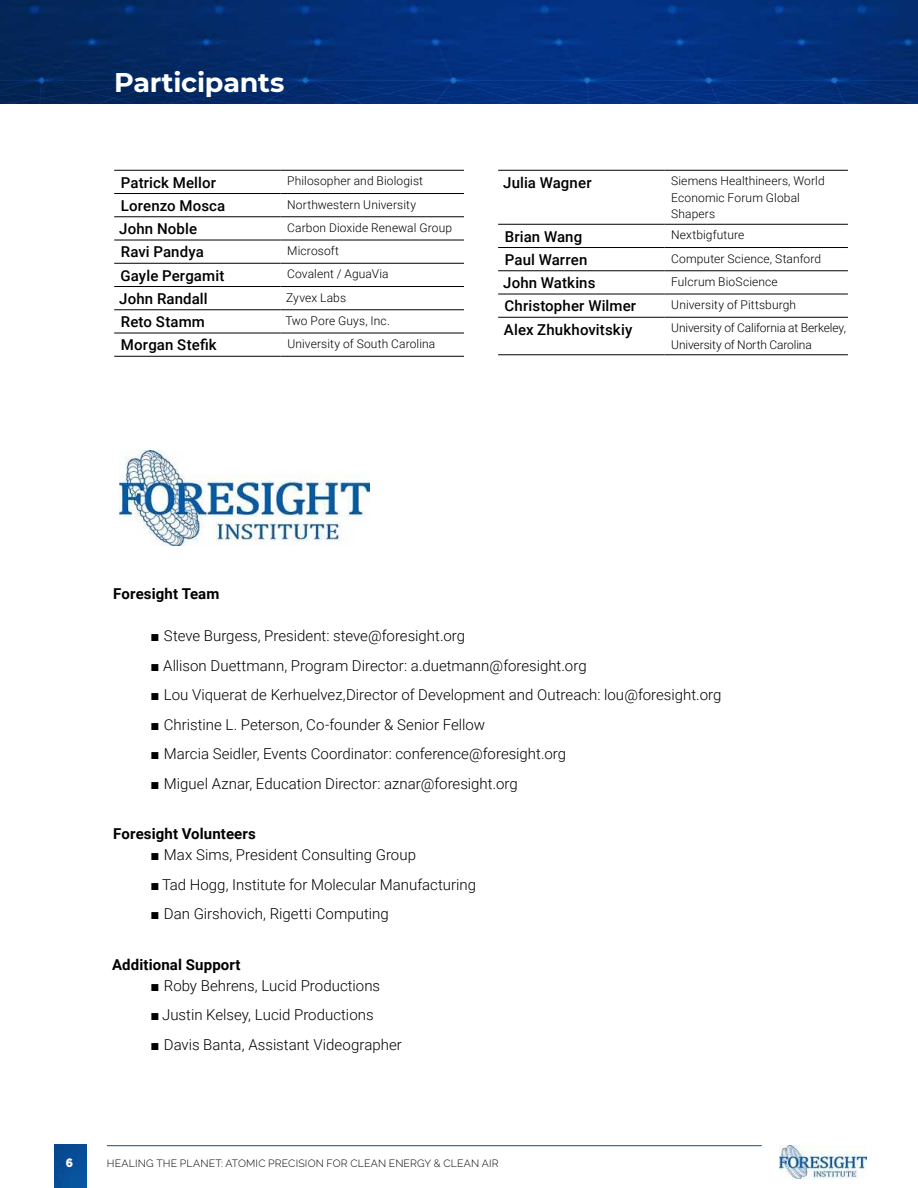
<style>
.page{position:relative;width:918px;height:1188px;background:#fff}
.page>*{position:absolute;margin:0;border:0;box-sizing:border-box;transform-origin:0 0}
.t1{font:700 27px "Montserrat";letter-spacing:-.01em;color:#fff}
.t2{font:300 15px "Roboto";color:#000}
.t3{font:500 15px "Roboto";letter-spacing:.01em;color:#000}
.t4{font:700 15px "Roboto";letter-spacing:.01em;color:#000}
.t5{font:300 12px/16.5px "Roboto";letter-spacing:.01em;color:#000}
.t6{font:300 12px/16.5px "Roboto";letter-spacing:-.01em;color:#000}
.t7{font:900 12px "Raleway";color:#fff}
.t8{font:300 10.5px "Raleway";letter-spacing:.015em;color:#000}
.s1{font-family:"Arial";font-weight:700}
</style>
<div class="page">
<hr style="left:114px;top:170px;width:167px;height:1px;background:#000">
<hr style="left:281px;top:170px;width:183px;height:1px;background:#000">
<hr style="left:114px;top:193px;width:167px;height:1px;background:#000">
<hr style="left:281px;top:193px;width:183px;height:1px;background:#000">
<hr style="left:114px;top:217px;width:167px;height:1px;background:#000">
<hr style="left:281px;top:217px;width:183px;height:1px;background:#000">
<hr style="left:114px;top:240px;width:167px;height:1px;background:#000">
<hr style="left:281px;top:240px;width:183px;height:1px;background:#000">
<hr style="left:114px;top:263px;width:167px;height:1px;background:#000">
<hr style="left:281px;top:263px;width:183px;height:1px;background:#000">
<hr style="left:114px;top:286px;width:167px;height:1px;background:#000">
<hr style="left:281px;top:286px;width:183px;height:1px;background:#000">
<hr style="left:114px;top:310px;width:167px;height:1px;background:#000">
<hr style="left:281px;top:310px;width:183px;height:1px;background:#000">
<hr style="left:114px;top:333px;width:167px;height:1px;background:#000">
<hr style="left:281px;top:333px;width:183px;height:1px;background:#000">
<hr style="left:114px;top:356px;width:167px;height:1px;background:#000">
<hr style="left:281px;top:356px;width:183px;height:1px;background:#000">
<hr style="left:498px;top:170px;width:166px;height:1px;background:#000">
<hr style="left:664px;top:170px;width:184px;height:1px;background:#000">
<hr style="left:498px;top:224px;width:166px;height:1px;background:#000">
<hr style="left:664px;top:224px;width:184px;height:1px;background:#000">
<hr style="left:498px;top:247px;width:166px;height:1px;background:#000">
<hr style="left:664px;top:247px;width:184px;height:1px;background:#000">
<hr style="left:498px;top:271px;width:166px;height:1px;background:#000">
<hr style="left:664px;top:271px;width:184px;height:1px;background:#000">
<hr style="left:498px;top:294px;width:166px;height:1px;background:#000">
<hr style="left:664px;top:294px;width:184px;height:1px;background:#000">
<hr style="left:498px;top:317px;width:166px;height:1px;background:#000">
<hr style="left:664px;top:317px;width:184px;height:1px;background:#000">
<hr style="left:498px;top:355px;width:166px;height:1px;background:#000">
<hr style="left:664px;top:355px;width:184px;height:1px;background:#000">
<img style="left:0;top:0;width:918px;height:103px">
<img style="left:119px;top:451px;width:251px;height:94px">
<img style="left:54px;top:1144px;width:33px;height:44px">
<img style="left:779px;top:1146px;width:87px;height:33px">
<hr style="left:107px;top:1145px;width:655px;height:1px;background:#00539f">
<h1 class="t1" style="left:114px;top:70px;width:172px">Participants</h1>
<p class="t3" style="left:121px;top:176px;width:97px">Patrick Mellor</p>
<p class="t5" style="left:287px;top:173px;width:137px">Philosopher and Biologist</p>
<p class="t3" style="left:121px;top:199px;width:106px">Lorenzo Mosca</p>
<p class="t5" style="left:287px;top:197px;width:130px">Northwestern University</p>
<p class="t3" style="left:119px;top:223px;width:79px">John Noble</p>
<p class="t5" style="left:287px;top:220px;width:166px">Carbon Dioxide Renewal Group</p>
<p class="t3" style="left:121px;top:246px;width:84px">Ravi Pandya</p>
<p class="t5" style="left:287px;top:243px;width:53px">Microsoft</p>
<p class="t3" style="left:121px;top:269px;width:105px">Gayle Pergamit</p>
<p class="t5" style="left:287px;top:266px;width:103px">Covalent / AguaVia</p>
<p class="t3" style="left:119px;top:292px;width:90px">John Randall</p>
<p class="t5" style="left:286px;top:290px;width:61px">Zyvex Labs</p>
<p class="t3" style="left:121px;top:316px;width:86px">Reto Stamm</p>
<p class="t5" style="left:286px;top:313px;width:106px">Two Pore Guys, Inc.</p>
<p class="t3" style="left:121px;top:334px;width:97px">Morgan Stefik</p>
<p class="t5" style="left:287px;top:336px;width:149px">University of South Carolina</p>
<p class="t3" style="left:503px;top:176px;width:90px">Julia Wagner</p>
<p class="t5" style="left:671px;top:173px;width:155px">Siemens Healthineers, World<br>Economic Forum Global<br>Shapers</p>
<p class="t3" style="left:505px;top:230px;width:79px">Brian Wang</p>
<p class="t5" style="left:671px;top:227px;width:75px">Nextbigfuture</p>
<p class="t3" style="left:505px;top:253px;width:84px">Paul Warren</p>
<p class="t5" style="left:671px;top:251px;width:152px">Computer Science, Stanford</p>
<p class="t3" style="left:503px;top:277px;width:94px">John Watkins</p>
<p class="t5" style="left:671px;top:274px;width:108px">Fulcrum BioScience</p>
<p class="t3" style="left:505px;top:300px;width:133px">Christopher Wilmer</p>
<p class="t5" style="left:671px;top:297px;width:126px">University of Pittsburgh</p>
<p class="t3" style="left:504px;top:323px;width:130px">Alex Zhukhovitskiy</p>
<p class="t6" style="left:671px;top:320px;width:176px">University of California at Berkeley,<br>University of North Carolina</p>
<p class="t4" style="left:113px;top:588px;width:108px">Foresight Team</p>
<p class="t2" style="left:151px;top:629px;width:316px"><span class="s1">■</span> Steve Burgess, President: steve@foresight.org</p>
<p class="t2" style="left:151px;top:658px;width:438px"><span class="s1">■</span> Allison Duettmann, Program Director: a.duetmann@foresight.org</p>
<p class="t2" style="left:151px;top:688px;width:572px"><span class="s1">■</span> Lou Viquerat de Kerhuelvez,Director of Development and Outreach: lou@foresight.org</p>
<p class="t2" style="left:151px;top:717px;width:336px"><span class="s1">■</span> Christine L. Peterson, Co-founder &amp; Senior Fellow</p>
<p class="t2" style="left:151px;top:747px;width:417px"><span class="s1">■</span> Marcia Seidler, Events Coordinator: conference@foresight.org</p>
<p class="t2" style="left:151px;top:776px;width:369px"><span class="s1">■</span> Miguel Aznar, Education Director: aznar@foresight.org</p>
<p class="t4" style="left:113px;top:828px;width:144px">Foresight Volunteers</p>
<p class="t2" style="left:151px;top:848px;width:267px"><span class="s1">■</span> Max Sims, President Consulting Group</p>
<p class="t2" style="left:151px;top:877px;width:327px"><span class="s1">■</span> Tad Hogg, Institute for Molecular Manufacturing</p>
<p class="t2" style="left:151px;top:907px;width:240px"><span class="s1">■</span> Dan Girshovich, Rigetti Computing</p>
<p class="t4" style="left:112px;top:958px;width:130px">Additional Support</p>
<p class="t2" style="left:151px;top:978px;width:231px"><span class="s1">■</span> Roby Behrens, Lucid Productions</p>
<p class="t2" style="left:151px;top:1008px;width:224px"><span class="s1">■</span> Justin Kelsey, Lucid Productions</p>
<p class="t2" style="left:151px;top:1037px;width:253px"><span class="s1">■</span> Davis Banta, Assistant Videographer</p>
<p class="t7" style="left:66px;top:1156px;width:9px">6</p>
<p class="t8" style="left:107px;top:1157px;width:393px">HEALING THE PLANET: ATOMIC PRECISION FOR CLEAN ENERGY &amp; CLEAN AIR</p>
</div>
